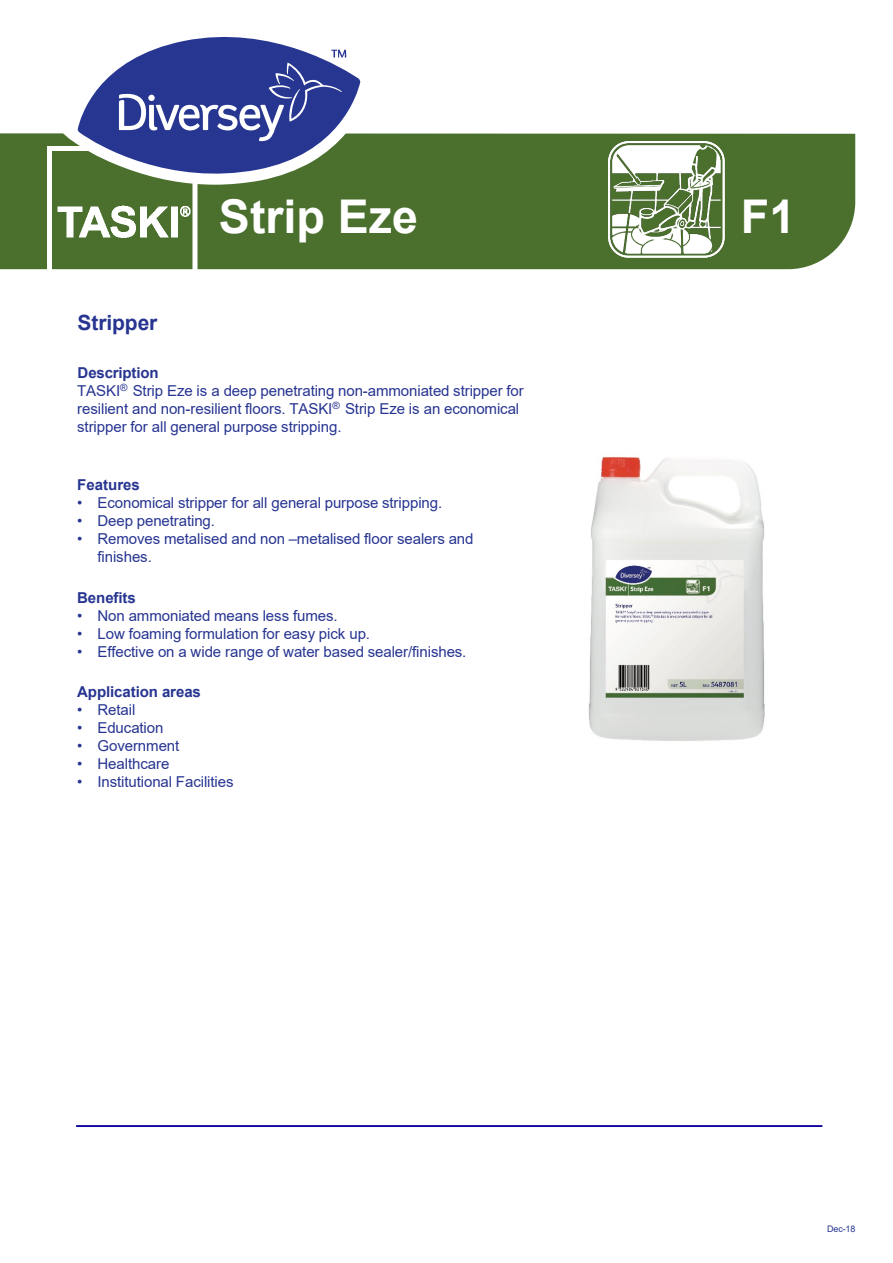
<style>
.page{position:relative;width:893px;height:1263px;background:#fff}
.page>*{position:absolute;margin:0;border:0;box-sizing:border-box;transform-origin:0 0}
.t1{font:700 46.5px "Arial";color:#fff}
.t2{font:700 21px "Arial";letter-spacing:-.005em;color:#273591}
.t3{font:15px/18px "Arial";letter-spacing:-.005em;color:#273591}
.t4{font:700 15px "Arial";letter-spacing:-.005em;color:#273591}
.t5{font:9px "Arial";color:#273591}
</style>
<div class="page">
<hr style="left:76px;top:1125px;width:746px;height:2px;background:#0f059e">
<div style="left:0;top:133px;width:855px;height:136px;background:#4b702e"></div>
<svg style="left:360px;top:81px;width:15px;height:104px"></svg>
<svg style="left:153px;top:36px;width:207px;height:150px"></svg>
<svg style="left:35px;top:50px;width:311px;height:220px"></svg>
<img style="left:589px;top:456px;width:176px;height:285px">
<img style="left:608px;top:142px;width:116px;height:116px">
<h1 class="t1" style="left:219px;top:184px;width:201px">Strip Eze</h1>
<p class="t1" style="left:741px;top:184px;width:56px">F1</p>
<p class="t2" style="left:78px;top:308px;width:81px">Stripper</p>
<p class="t4" style="left:78px;top:362px;width:82px">Description</p>
<p class="t3" style="left:77px;top:381px;width:448px">TASKI<sup>®</sup> Strip Eze is a deep penetrating non-ammoniated stripper for resilient and non-resilient floors. TASKI<sup>®</sup> Strip Eze is an economical stripper for all general purpose stripping.</p>
<p class="t4" style="left:77px;top:474px;width:64px">Features</p>
<p class="t3" style="left:77px;top:494px;width:366px">• Economical stripper for all general purpose stripping.</p>
<p class="t3" style="left:77px;top:512px;width:139px">• Deep penetrating.</p>
<p class="t3" style="left:97px;top:530px;width:378px;text-indent:-20px">• Removes metalised and non –metalised floor sealers and finishes.</p>
<p class="t4" style="left:77px;top:587px;width:60px">Benefits</p>
<p class="t3" style="left:77px;top:606px;width:262px">• Non ammoniated means less fumes.</p>
<p class="t3" style="left:77px;top:624px;width:294px">• Low foaming formulation for easy pick up.</p>
<p class="t3" style="left:77px;top:642px;width:391px">• Effective on a wide range of water based sealer/finishes.</p>
<p class="t4" style="left:77px;top:681px;width:125px">Application areas</p>
<p class="t3" style="left:77px;top:701px;width:60px">• Retail</p>
<p class="t3" style="left:77px;top:719px;width:88px">• Education</p>
<p class="t3" style="left:77px;top:737px;width:104px">• Government</p>
<p class="t3" style="left:77px;top:755px;width:94px">• Healthcare</p>
<p class="t3" style="left:77px;top:773px;width:158px">• Institutional Facilities</p>
<p class="t5" style="left:827px;top:1223px;width:30px">Dec-18</p>
</div>
